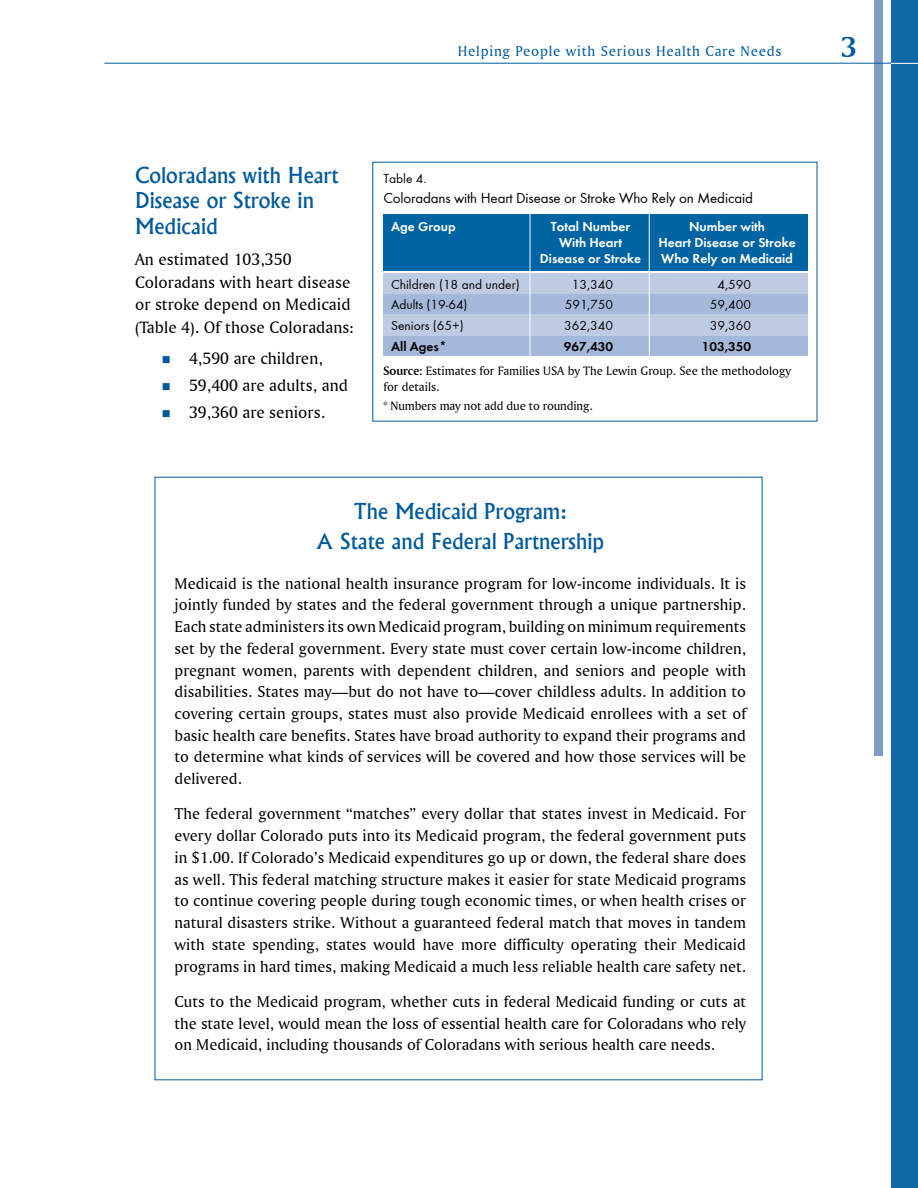
<style>
.page{position:relative;width:918px;height:1188px;background:#fff}
.page>*{position:absolute;margin:0;border:0;box-sizing:border-box;transform-origin:0 0}
.t1{font:30px "Amerigo BT Bold A";color:#005a9c}
.t2{font:500 21px/25.2px "Albertus";letter-spacing:.005em;color:#005a9c}
.t3{font:17.25px/22.5px "Amerigo BT Roman A";letter-spacing:.005em;color:#000}
.t4{font:16.5px/21.8px "Amerigo BT Roman A";letter-spacing:.005em;color:#000;text-align:justify}
.t5{font:15px "Function";letter-spacing:-.01em;color:#000}
.t6{font:15px "Amerigo BT Roman A";letter-spacing:.05em;color:#005a9c}
.t7{font:700 13.5px "Function";color:#fff}
.t8{font:13.5px "Function";color:#000}
.t9{font:700 13.5px "Function";color:#000}
.t10{font:12.75px/15.3px "Amerigo BT Roman A";color:#000}
.s1{font-family:"Amerigo BT Bold A"}
</style>
<div class="page">
<div style="left:874px;top:0;width:10px;height:756px;background:#809bc6"></div>
<div style="left:891px;top:0;width:27px;height:1188px;background:#1169a7"></div>
<svg style="left:891px;top:63px;width:27px;height:1px"></svg>
<hr style="left:104px;top:63px;width:787px;height:1px;background:#005a9c">
<div style="left:383px;top:273px;width:425px;height:79px;background:#bfcbe3"></div>
<div style="left:383px;top:214px;width:425px;height:58px;background:#0064a3"></div>
<div style="left:383px;top:295px;width:425px;height:19px;background:#a5b8d9"></div>
<div style="left:383px;top:336px;width:425px;height:20px;background:#a5b8d9"></div>
<hr style="left:530px;top:212px;width:1px;height:154px;background:#fff">
<hr style="left:649px;top:212px;width:1px;height:156px;background:#fff">
<p class="t6" style="left:458px;top:42px;width:325px">Helping People with Serious Health Care Needs</p>
<h1 class="t1" style="left:841px;top:29px;width:17px">3</h1>
<p class="t2" style="left:135px;top:163px;width:205px">Coloradans with Heart<br>Disease or Stroke in<br>Medicaid</p>
<p class="t3" style="left:135px;top:248px;width:220px">An estimated 103,350<br>Coloradans with heart disease or stroke depend on Medicaid (Table 4). Of those Coloradans:</p>
<p class="t3" style="left:189px;top:345px;width:160px;line-height:27px">4,590 are children,<br>59,400 are adults, and<br>39,360 are seniors.</p>
<p class="t8" style="left:383px;top:171px;width:45px">Table 4.</p>
<p class="t5" style="left:383px;top:189px;width:371px">Coloradans with Heart Disease or Stroke Who Rely on Medicaid</p>
<p class="t7" style="left:391px;top:218px;width:66px">Age Group</p>
<p class="t7" style="left:551px;top:218px;width:81px">Total Number</p>
<p class="t7" style="left:689px;top:218px;width:77px">Number with</p>
<p class="t7" style="left:559px;top:235px;width:65px">With Heart</p>
<p class="t7" style="left:658px;top:235px;width:139px">Heart Disease or Stroke</p>
<p class="t7" style="left:540px;top:251px;width:103px">Disease or Stroke</p>
<p class="t7" style="left:661px;top:251px;width:133px">Who Rely on Medicaid</p>
<p class="t8" style="left:391px;top:276px;width:130px">Children (18 and under)</p>
<p class="t8" style="left:572px;top:276px;width:43px">13,340</p>
<p class="t8" style="left:717px;top:276px;width:35px">4,590</p>
<p class="t8" style="left:391px;top:297px;width:78px">Adults (19-64)</p>
<p class="t8" style="left:565px;top:297px;width:50px">591,750</p>
<p class="t8" style="left:710px;top:297px;width:43px">59,400</p>
<p class="t8" style="left:391px;top:318px;width:74px">Seniors (65+)</p>
<p class="t8" style="left:564px;top:318px;width:50px">362,340</p>
<p class="t8" style="left:710px;top:318px;width:43px">39,360</p>
<p class="t9" style="left:391px;top:338px;width:57px">All Ages*</p>
<p class="t9" style="left:564px;top:338px;width:51px">967,430</p>
<p class="t9" style="left:702px;top:338px;width:51px">103,350</p>
<p class="t10" style="left:383px;top:363px;width:409px"><span class="s1">Source:</span> Estimates for Families USA by The Lewin Group. See the methodology for details.</p>
<p class="t10" style="left:383px;top:398px;width:211px">* Numbers may not add due to rounding.</p>
<p class="t2" style="left:316px;top:496px;width:289px;line-height:29.7px;text-align:center">The Medicaid Program:<br>A State and Federal Partnership</p>
<p class="t4" style="left:175px;top:572px;width:573px">Medicaid is the national health insurance program for low-income individuals. It is jointly funded by states and the federal government through a unique partnership.<br>Each state administers its own Medicaid program, building on minimum requirements set by the federal government. Every state must cover certain low-income children, pregnant women, parents with dependent children, and seniors and people with disabilities. States may—but do not have to—cover childless adults. In addition to covering certain groups, states must also provide Medicaid enrollees with a set of basic health care benefits. States have broad authority to expand their programs and to determine what kinds of services will be covered and how those services will be delivered.</p>
<p class="t4" style="left:175px;top:803px;width:573px">The federal government “matches” every dollar that states invest in Medicaid. For every dollar Colorado puts into its Medicaid program, the federal government puts in $1.00. If Colorado’s Medicaid expenditures go up or down, the federal share does as well. This federal matching structure makes it easier for state Medicaid programs to continue covering people during tough economic times, or when health crises or natural disasters strike. Without a guaranteed federal match that moves in tandem with state spending, states would have more difficulty operating their Medicaid programs in hard times, making Medicaid a much less reliable health care safety net.</p>
<p class="t4" style="left:175px;top:990px;width:573px">Cuts to the Medicaid program, whether cuts in federal Medicaid funding or cuts at the state level, would mean the loss of essential health care for Coloradans who rely on Medicaid, including thousands of Coloradans with serious health care needs.</p>
</div>
